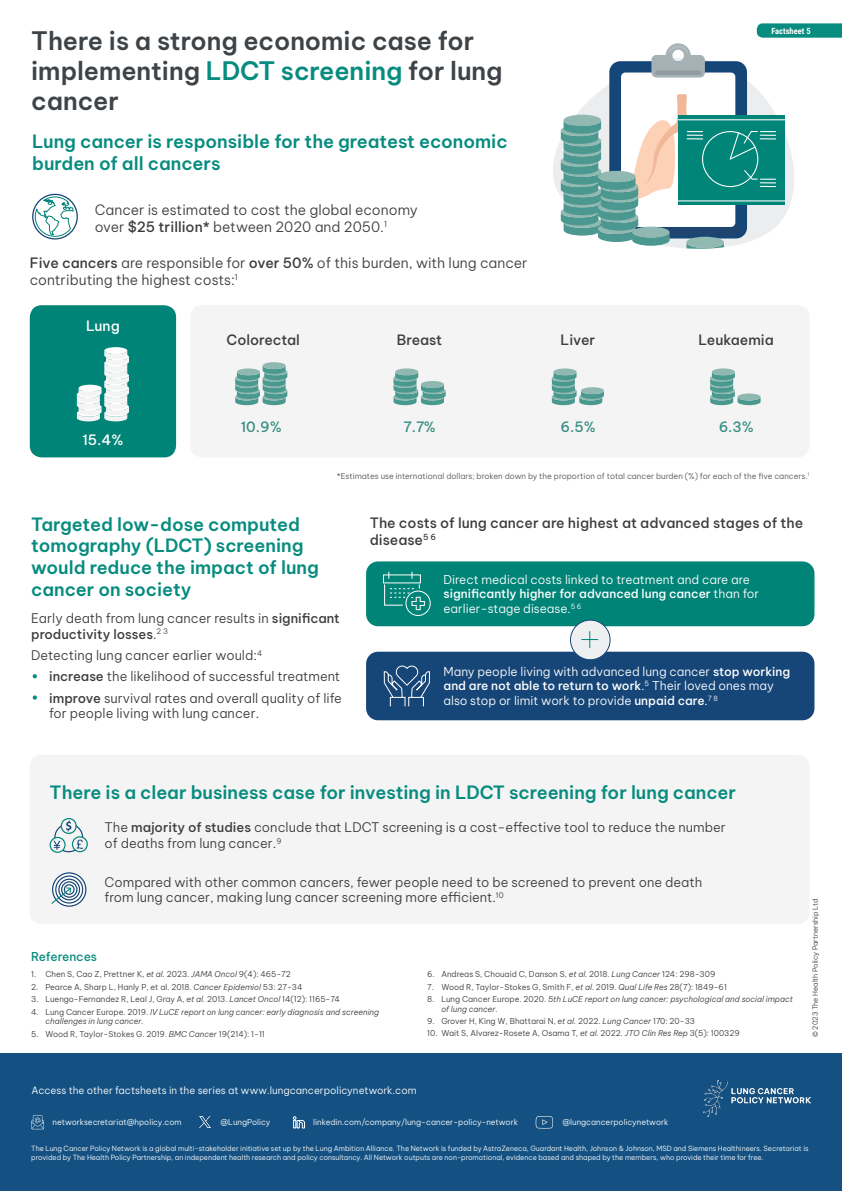
<style>
.page{position:relative;width:842px;height:1191px;background:#fff}
.page>*{position:absolute;margin:0;border:0;box-sizing:border-box;transform-origin:0 0}
.t1{font:600 25px/30px "Be Vietnam Pro";letter-spacing:-.005em;color:#3e4347}
.Green_subtitle{font:600 18px/21.6px "Be Vietnam Pro";letter-spacing:-.005em;color:#088c7f}
.t2{font:300 14px/16.8px "Be Vietnam Pro";color:#3c3c3b}
.Figure_heading{font:500 14px/16.8px "Be Vietnam Pro";color:#3c3c3b}
.t3{font:500 14px "Be Vietnam Pro";color:#388e83}
.t4{font:500 14px "Be Vietnam Pro";color:#fff}
.Body{font:300 13px/15.6px "Be Vietnam Pro";color:#3c3c3b}
.t5{font:300 12px/14.4px "Be Vietnam Pro";color:#fff}
.References_heading{font:500 12px "Be Vietnam Pro";color:#088c7f}
.Body-2{font:300 10px "Be Vietnam Pro";color:#fff}
.t6{font:700 8.5px "Roboto Condensed";color:#fff}
.t7{font:300 8px "Be Vietnam Pro";color:#3c3c3b}
.t8{font:italic 300 8px/9.6px "Be Vietnam Pro";color:#3c3c3b}
.t9{font:300 8px "Be Vietnam Pro";color:#fff}
.t10{font:300 8px "Be Vietnam Pro";color:#575756}
.t11{font:300 7px/8.4px "Be Vietnam Pro";color:#fff}
.t12{font:300 7px "Be Vietnam Pro";color:#3c3c3b}
.s1{color:#088c7f}
.s2{font-weight:500}
.s3{font-weight:500;color:#fff}
.s4{font-style:italic}
.s5{font-style:normal}
</style>
<div class="page">
<div style="left:366px;top:651px;width:448px;height:69px;background:#164678;border-radius:12px"></div>
<div style="left:366px;top:561px;width:448px;height:65px;background:#008478;border-radius:12px"></div>
<svg style="left:33px;top:194px;width:44px;height:45px"></svg>
<div style="left:32px;top:194px;width:46px;height:45px;border:1px solid #174677;border-radius:50%"></div>
<svg style="left:34px;top:196px;width:40px;height:41px"></svg>
<div style="left:30px;top:305px;width:146px;height:152px;background:#008478;border-radius:12px"></div>
<div style="left:190px;top:305px;width:619px;height:152px;background:#f5f4f4;border-radius:12px"></div>
<div style="left:30px;top:754px;width:779px;height:170px;background:#f5f4f4;border-radius:12px"></div>
<svg style="left:50px;top:818px;width:38px;height:35px"></svg>
<svg style="left:53px;top:873px;width:33px;height:33px"></svg>
<div style="left:52px;top:872px;width:34px;height:34px;border:1px solid #174677;border-radius:50%"></div>
<svg style="left:56px;top:876px;width:27px;height:27px"></svg>
<div style="left:55px;top:875px;width:28px;height:28px;border:1px solid #174677;border-radius:50%"></div>
<svg style="left:59px;top:879px;width:21px;height:21px"></svg>
<div style="left:58px;top:878px;width:22px;height:22px;border:1px solid #174677;border-radius:50%"></div>
<svg style="left:62px;top:882px;width:15px;height:15px"></svg>
<div style="left:61px;top:881px;width:16px;height:16px;border:1px solid #174677;border-radius:50%"></div>
<div style="left:64px;top:884px;width:11px;height:11px;border:1px solid #174677;border-radius:50%"></div>
<svg style="left:51px;top:886px;width:21px;height:19px"></svg>
<div style="left:383px;top:574px;width:38px;height:9px;border:1px solid #fff"></div>
<div style="left:405px;top:590px;width:26px;height:26px;border:1px solid #fff;border-radius:50%"></div>
<svg style="left:384px;top:572px;width:41px;height:38px"></svg>
<svg style="left:383px;top:665px;width:47px;height:42px"></svg>
<svg style="left:77px;top:347px;width:52px;height:74px"></svg>
<svg style="left:235px;top:362px;width:52px;height:43px"></svg>
<svg style="left:393px;top:368px;width:53px;height:37px"></svg>
<svg style="left:552px;top:368px;width:52px;height:37px"></svg>
<svg style="left:710px;top:368px;width:51px;height:37px"></svg>
<div style="left:0;top:1053px;width:842px;height:138px;background:#145182"></div>
<svg style="left:31px;top:1115px;width:13px;height:14px"></svg>
<svg style="left:293px;top:1116px;width:12px;height:12px"></svg>
<img style="left:703px;top:1080px;width:108px;height:36px">
<svg style="left:536px;top:1116px;width:17px;height:12px"></svg>
<svg style="left:553px;top:60px;width:241px;height:166px"></svg>
<div style="left:609px;top:61px;width:138px;height:177px;background:#144678;border-radius:11px"></div>
<div style="left:621px;top:73px;width:114px;height:154px;background:#fff;border-radius:4px"></div>
<svg style="left:651px;top:43px;width:54px;height:35px"></svg>
<svg style="left:570px;top:619px;width:41px;height:41px"></svg>
<div style="left:678px;top:116px;width:106px;height:89px;background:#008578"></div>
<hr style="left:678px;top:200px;width:107px;height:1px;background:#fff">
<hr style="left:678px;top:119px;width:107px;height:1px;background:#fff">
<svg style="left:561px;top:94px;width:215px;height:155px"></svg>
<svg style="left:200px;top:1116px;width:11px;height:12px"></svg>
<svg style="left:757px;top:23px;width:85px;height:15px"></svg>
<h1 class="t1" style="left:31px;top:23px;width:473px">There is a strong economic case for implementing <span class="s1">LDCT screening</span> for lung cancer</h1>
<p class="Green_subtitle" style="left:32px;top:129px;width:477px">Lung cancer is responsible for the greatest economic burden of all cancers</p>
<p class="t2" style="left:95px;top:200px;width:325px">Cancer is estimated to cost the global economy over <span class="s2">$25 trillion*</span> between 2020 and 2050.<sup>1</sup></p>
<p class="t2" style="left:30px;top:253px;width:499px"><span class="s2">Five cancers</span> are responsible for <span class="s2">over 50%</span> of this burden, with lung cancer contributing the highest costs:<sup>1</sup></p>
<p class="t6" style="left:771px;top:25px;width:41px">Factsheet 5</p>
<p class="t4" style="left:86px;top:314px;width:35px">Lung</p>
<p class="t4" style="left:82px;top:428px;width:43px">15.4%</p>
<p class="Figure_heading" style="left:227px;top:330px;width:75px">Colorectal</p>
<p class="Figure_heading" style="left:397px;top:330px;width:47px">Breast</p>
<p class="Figure_heading" style="left:561px;top:330px;width:36px">Liver</p>
<p class="Figure_heading" style="left:699px;top:330px;width:77px">Leukaemia</p>
<p class="t3" style="left:241px;top:415px;width:43px">10.9%</p>
<p class="t3" style="left:403px;top:415px;width:34px">7.7%</p>
<p class="t3" style="left:561px;top:415px;width:37px">6.5%</p>
<p class="t3" style="left:719px;top:415px;width:37px">6.3%</p>
<p class="t10" style="left:337px;top:469px;width:474px">*Estimates use international dollars; broken down by the proportion of total cancer burden (%) for each of the five cancers.<sup>1</sup></p>
<p class="Green_subtitle" style="left:31px;top:511px;width:289px">Targeted low-dose computed tomography (LDCT) screening would reduce the impact of lung cancer on society</p>
<p class="Figure_heading" style="left:370px;top:513px;width:435px">The costs of lung cancer are highest at advanced stages of the disease<sup>5</sup> <sup>6</sup></p>
<p class="t5" style="left:444px;top:571px;width:317px">Direct medical costs linked to treatment and care are <span class="s2">significantly higher for advanced lung cancer</span> than for earlier-stage disease.<sup>5</sup> <sup>6</sup></p>
<p class="Body" style="left:31px;top:609px;width:310px">Early death from lung cancer results in <span class="s2">significant productivity losses</span>.<sup>2</sup> <sup>3</sup></p>
<p class="Body" style="left:31px;top:646px;width:232px">Detecting lung cancer earlier would:<sup>4</sup></p>
<p class="Body" style="left:31px;top:667px;width:311px"><span class="s3">•</span> <span class="s2">increase</span> the likelihood of successful treatment</p>
<p class="Body" style="left:49px;top:689px;width:294px;text-indent:-18px"><span class="s3">•</span> <span class="s2">improve</span> survival rates and overall quality of life for people living with lung cancer.</p>
<p class="t5" style="left:444px;top:663px;width:348px">Many people living with advanced lung cancer <span class="s2">stop working and are not able to return to work</span>.<sup>5</sup> Their loved ones may also stop or limit work to provide <span class="s2">unpaid care</span>.<sup>7</sup> <sup>8</sup></p>
<p class="Green_subtitle" style="left:50px;top:779px;width:688px">There is a clear business case for investing in LDCT screening for lung cancer</p>
<p class="Body" style="left:104px;top:818px;width:623px">The <span class="s2">majority of studies</span> conclude that LDCT screening is a cost-effective tool to reduce the number of deaths from lung cancer.<sup>9</sup></p>
<p class="Body" style="left:104px;top:872px;width:599px">Compared with other common cancers, fewer people need to be screened to prevent one death from lung cancer, making lung cancer screening more efficient.<sup>10</sup></p>
<p class="References_heading" style="left:31px;top:946px;width:67px">References</p>
<p class="t7" style="left:31px;top:967px;width:261px">1. Chen S, Cao Z, Prettner K, <span class="s4">et al.</span> 2023. <span class="s4">JAMA Oncol</span> 9(4): 465-72</p>
<p class="t7" style="left:31px;top:980px;width:273px">2. Pearce A, Sharp L, Hanly P, et al. 2018. <span class="s4">Cancer Epidemiol</span> 53: 27-34</p>
<p class="t7" style="left:31px;top:992px;width:310px">3. Luengo-Fernandez R, Leal J, Gray A, <span class="s4">et al.</span> 2013. <span class="s4">Lancet Oncol</span> 14(12): 1165-74</p>
<p class="t8" style="left:45px;top:1006px;width:335px;text-indent:-14px"><span class="s5">4. Lung Cancer Europe. 2019.</span> IV LuCE report on lung cancer: early diagnosis and screening challenges in lung cancer.</p>
<p class="t7" style="left:31px;top:1027px;width:235px">5. Wood R, Taylor-Stokes G. 2019. <span class="s4">BMC Cancer</span> 19(214): 1-11</p>
<p class="t7" style="left:427px;top:967px;width:290px">6. Andreas S, Chouaid C, Danson S, <span class="s4">et al.</span> 2018. <span class="s4">Lung Cancer</span> 124: 298-309</p>
<p class="t7" style="left:427px;top:980px;width:301px">7. Wood R, Taylor-Stokes G, Smith F, <span class="s4">et al.</span> 2019. <span class="s4">Qual Life Res</span> 28(7): 1849-61</p>
<p class="t8" style="left:441px;top:993px;width:353px;text-indent:-14px"><span class="s5">8. Lung Cancer Europe. 2020.</span> 5th LuCE report on lung cancer: psychological and social impact of lung cancer.</p>
<p class="t7" style="left:427px;top:1014px;width:269px">9. Grover H, King W, Bhattarai N, <span class="s4">et al.</span> 2022. <span class="s4">Lung Cancer</span> 170: 20-33</p>
<p class="t7" style="left:427px;top:1027px;width:314px">10. Wait S, Alvarez-Rosete A, Osama T, <span class="s4">et al.</span> 2022. <span class="s4">JTO Clin Res Rep</span> 3(5): 100329</p>
<p class="Body-2" style="left:31px;top:1081px;width:387px">Access the other factsheets in the series at www.lungcancerpolicynetwork.com</p>
<p class="t9" style="left:53px;top:1115px;width:131px">networksecretariat@hpolicy.com</p>
<p class="t9" style="left:220px;top:1115px;width:51px">@LungPolicy</p>
<p class="t9" style="left:313px;top:1115px;width:206px">linkedin.com/company/lung-cancer-policy-network</p>
<p class="t9" style="left:562px;top:1115px;width:108px">@lungcancerpolicynetwork</p>
<p class="t12" style="left:810px;top:1037px;width:140px;rotate:-90deg">© 2023 The Health Policy Partnership Ltd</p>
<p class="t11" style="left:31px;top:1144px;width:779px">The Lung Cancer Policy Network is a global multi-stakeholder initiative set up by the Lung Ambition Alliance. The Network is funded by AstraZeneca, Guardant Health, Johnson &amp; Johnson, MSD and Siemens Healthineers. Secretariat is provided by The Health Policy Partnership, an independent health research and policy consultancy. All Network outputs are non-promotional, evidence based and shaped by the members, who provide their time for free.</p>
</div>
